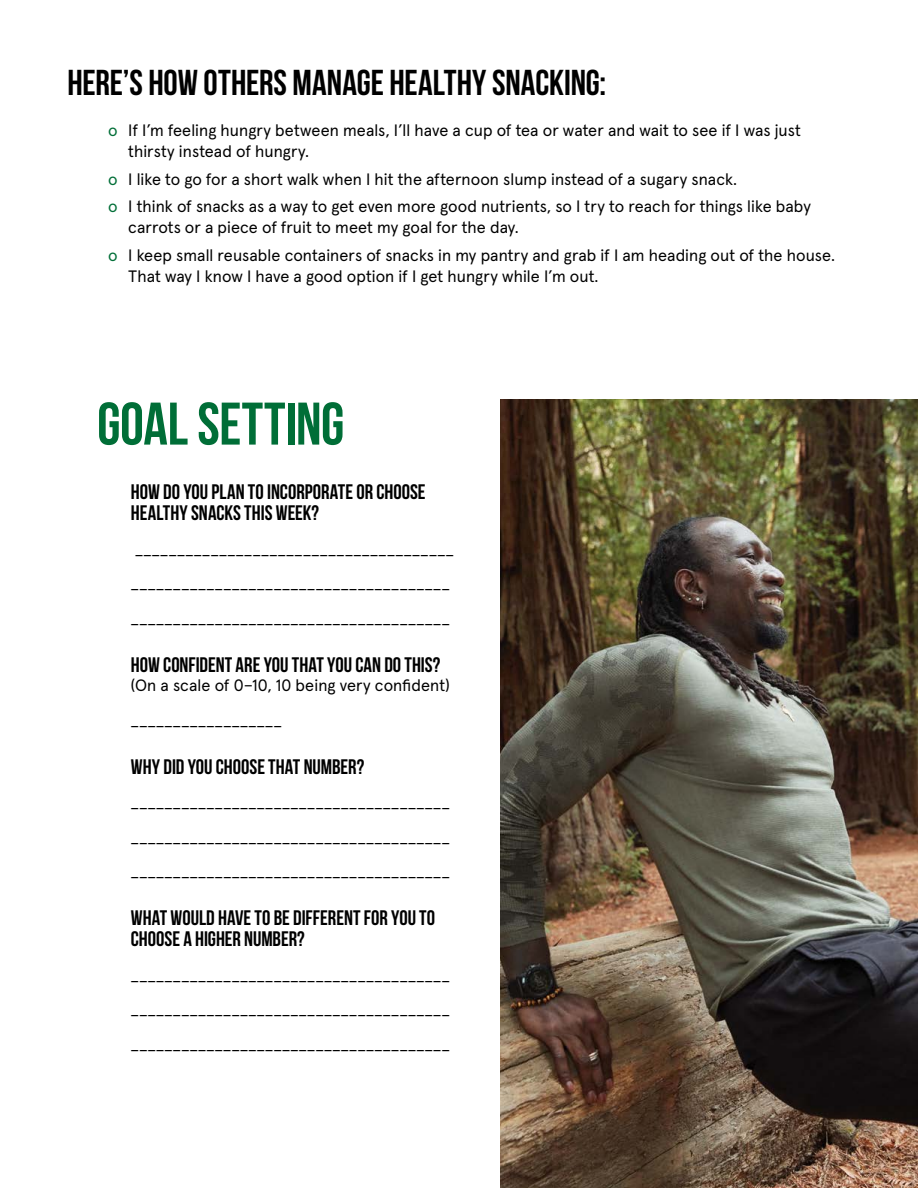
<style>
.page{position:relative;width:918px;height:1188px;background:#fff}
.page>*{position:absolute;margin:0;border:0;box-sizing:border-box;transform-origin:0 0}
.t1{font:700 60px "Bebas Neue";letter-spacing:-.01em;color:#006e37}
.t2{font:700 36px "Bebas Neue";letter-spacing:-.005em;color:#000}
.t3{font:700 21px/21px "Bebas Neue";color:#000}
.t4{font:16.5px/34.5px "Apercu Pro";letter-spacing:.005em;color:#000}
.s1{color:#006e37}
</style>
<div class="page">
<img style="left:500px;top:400px;width:418px;height:788px">
<h2 class="t2" style="left:68px;top:62px;width:540px">HERE’S HOW OTHERS MANAGE HEALTHY SNACKING:</h2>
<p class="t4" style="left:128px;top:118px;width:674px;line-height:21px;text-indent:-20px"><span class="s1">о</span> If I’m feeling hungry between meals, I’ll have a cup of tea or water and wait to see if I was just thirsty instead of hungry.</p>
<p class="t4" style="left:108px;top:164px;width:704px;line-height:27.8px"><span class="s1">о</span> I like to go for a short walk when I hit the afternoon slump instead of a sugary snack.<br><span class="s1">о</span> I think of snacks as a way to get even more good nutrients, so I try to reach for things like baby</p>
<p class="t4" style="left:108px;top:212px;width:729px;line-height:27.8px;text-indent:20px">carrots or a piece of fruit to meet my goal for the day.<br><span class="s1">о</span> I keep small reusable containers of snacks in my pantry and grab if I am heading out of the house.</p>
<p class="t4" style="left:128px;top:258px;width:472px">That way I know I have a good option if I get hungry while I’m out.</p>
<h1 class="t1" style="left:97px;top:391px;width:249px">GOAL SETTING</h1>
<p class="t3" style="left:131px;top:481px;width:296px">HOW DO YOU PLAN TO INCORPORATE OR CHOOSE<br>HEALTHY SNACKS THIS WEEK?</p>
<p class="t4" style="left:131px;top:531px;width:324px">______________________________________ ______________________________________ ______________________________________</p>
<p class="t3" style="left:131px;top:654px;width:311px">HOW CONFIDENT ARE YOU THAT YOU CAN DO THIS?</p>
<p class="t4" style="left:131px;top:667px;width:320px">(On a scale of 0–10, 10 being very confident) __________________</p>
<p class="t3" style="left:131px;top:756px;width:235px">WHY DID YOU CHOOSE THAT NUMBER?</p>
<p class="t4" style="left:131px;top:784px;width:320px;text-align:justify">______________________________________ ______________________________________ ______________________________________</p>
<p class="t3" style="left:131px;top:907px;width:306px">WHAT WOULD HAVE TO BE DIFFERENT FOR YOU TO<br>CHOOSE A HIGHER NUMBER?</p>
<p class="t4" style="left:131px;top:957px;width:320px;text-align:justify">______________________________________ ______________________________________ ______________________________________</p>
</div>
